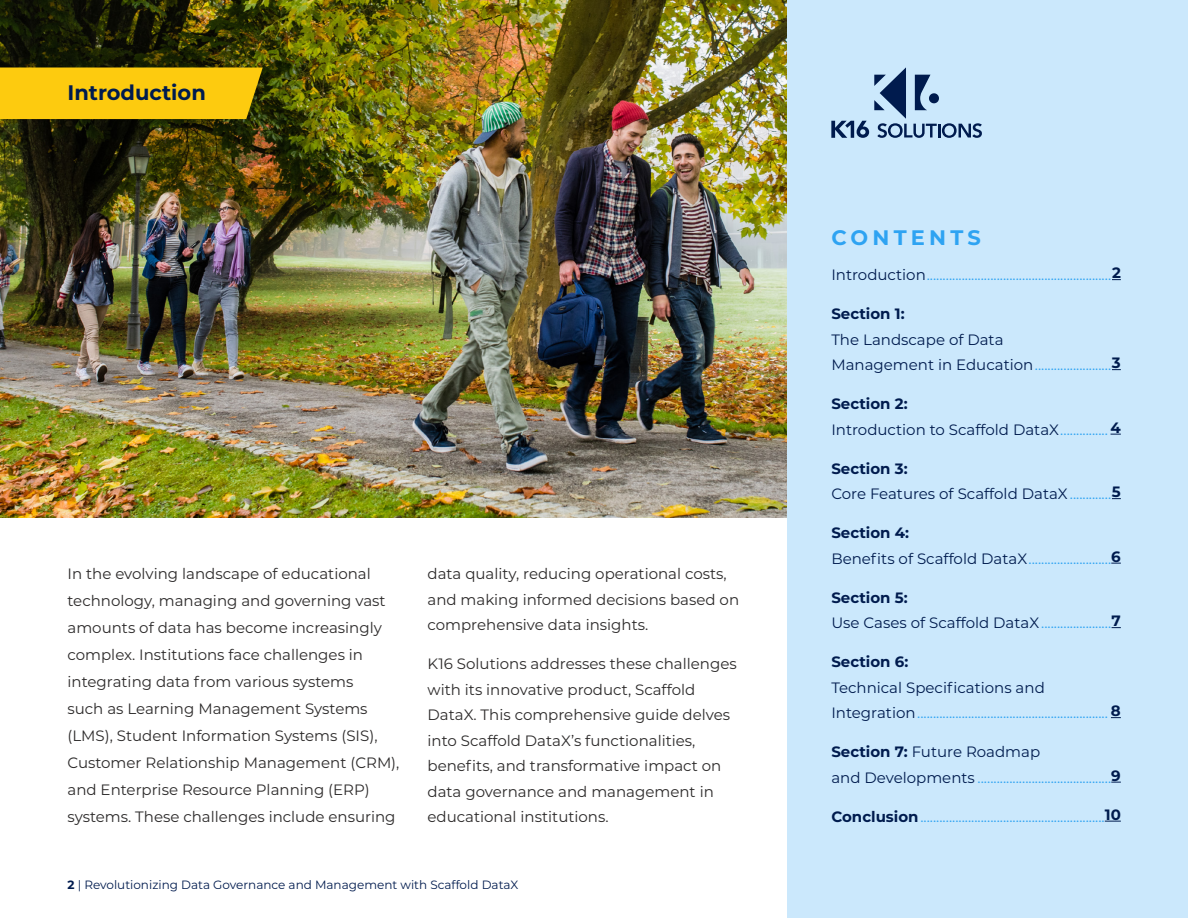
<style>
.page{position:relative;width:1188px;height:918px;background:#fff}
.page>*{position:absolute;margin:0;border:0;box-sizing:border-box;transform-origin:0 0}
.Light_11ptx{font:700 21px "Montserrat";color:#001b4e}
.Light_11ptx-2{font:700 21px "Montserrat";letter-spacing:.2em;color:#2ea3f2}
.Light_11ptx-3{font:15px/27px "Montserrat";color:#2c2a2a}
.Light_11ptx-4{font:15px/25.5px "Montserrat";color:#2ea3f2}
.Light_11ptx-5{font:15px/25.5px "Montserrat";color:#001b4e}
.t1{font:12px "Montserrat";color:#001b4e}
.s1{font-weight:700}
.s2{color:#001b4e}
.s3{font-weight:700;color:#001b4e}
.s4{color:#2ea3f2}
</style>
<div class="page">
<img style="left:0;top:0;width:788px;height:517px">
<div style="left:788px;top:0;width:400px;height:918px;background:#cbe8fc"></div>
<svg style="left:1105px;top:821px;width:16px;height:1px"></svg>
<div style="left:0;top:68px;width:263px;height:51px;background:#fdcb0f"></div>
<svg style="left:831px;top:67px;width:151px;height:71px"></svg>
<p class="Light_11ptx" style="left:68px;top:78px;width:140px">Introduction</p>
<p class="Light_11ptx-3" style="left:68px;top:560px;width:333px">In the evolving landscape of educational technology, managing and governing vast amounts of data has become increasingly complex. Institutions face challenges in integrating data from various systems<br>such as Learning Management Systems (LMS), Student Information Systems (SIS), Customer Relationship Management (CRM), and Enterprise Resource Planning (ERP) systems. These challenges include ensuring</p>
<p class="Light_11ptx-3" style="left:428px;top:561px;width:313px;line-height:25.5px">data quality, reducing operational costs, and making informed decisions based on comprehensive data insights.</p>
<p class="Light_11ptx-3" style="left:428px;top:651px;width:311px;line-height:25.5px">K16 Solutions addresses these challenges with its innovative product, Scaffold DataX. This comprehensive guide delves into Scaffold DataX’s functionalities, benefits, and transformative impact on data governance and management in educational institutions.</p>
<p class="t1" style="left:68px;top:877px;width:453px"><span class="s1">2</span> | Revolutionizing Data Governance and Management with Scaffold DataX</p>
<p class="Light_11ptx-2" style="left:831px;top:223px;width:151px">CONTENTS</p>
<p class="Light_11ptx-4" style="left:831px;top:262px;width:291px"><span class="s2">Introduction</span>..........................................................<span class="s3">2</span></p>
<p class="Light_11ptx-5" style="left:831px;top:301px;width:291px"><span class="s1">Section 1:<br></span>The Landscape of Data<br>Management in Education<span class="s4">........................</span><span class="s1">3</span></p>
<p class="Light_11ptx-5" style="left:831px;top:391px;width:291px"><span class="s1">Section 2:<br></span>Introduction to Scaffold DataX<span class="s4">...............</span> <span class="s1">4</span></p>
<p class="Light_11ptx-5" style="left:831px;top:455px;width:291px"><span class="s1">Section 3:<br></span>Core Features of Scaffold DataX<span class="s4">.............</span><span class="s1">5</span></p>
<p class="Light_11ptx-4" style="left:831px;top:520px;width:291px"><span class="s3">Section 4:<br></span><span class="s2">Benefits of Scaffold DataX</span>..........................<span class="s3">6</span></p>
<p class="Light_11ptx-5" style="left:831px;top:584px;width:291px"><span class="s1">Section 5:<br></span>Use Cases of Scaffold DataX<span class="s4">......................</span><span class="s1">7</span></p>
<p class="Light_11ptx-4" style="left:831px;top:649px;width:291px"><span class="s3">Section 6:<br></span><span class="s2">Technical Specifications and<br>Integration</span>............................................................ <span class="s3">8</span></p>
<p class="Light_11ptx-4" style="left:831px;top:739px;width:291px"><span class="s3">Section 7:</span> <span class="s2">Future Roadmap<br>and Developments</span> ..........................................<span class="s3">9</span></p>
<p class="Light_11ptx-4" style="left:831px;top:803px;width:291px"><span class="s3">Conclusion</span>..........................................................<span class="s3">10</span></p>
</div>
